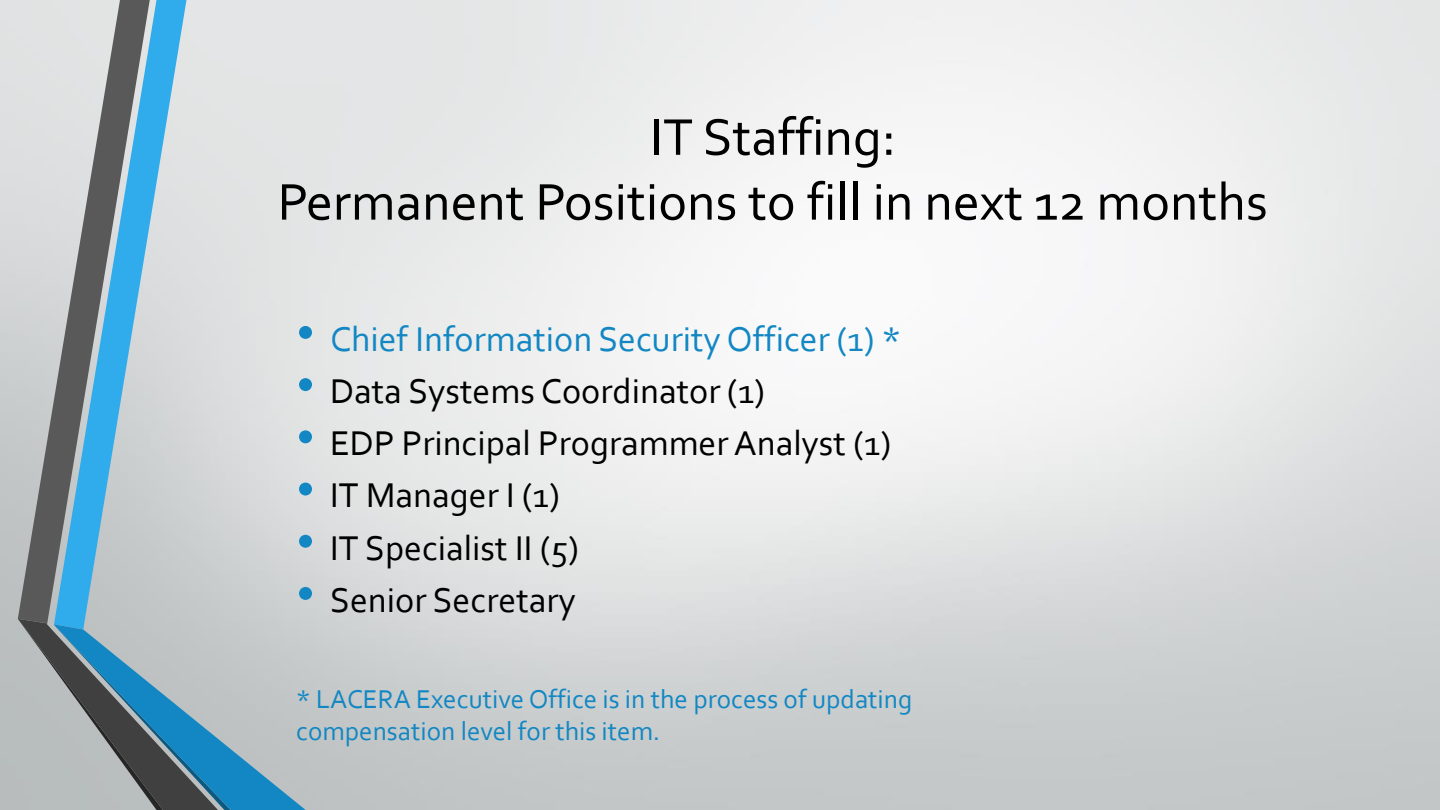
<style>
.page{position:relative;width:1440px;height:810px;background:#fff}
.page>*{position:absolute;margin:0;border:0;box-sizing:border-box;transform-origin:0 0}
.t1{font:54px/64.8px "Corbel";color:#000;text-align:center}
.t2{font:36px "Corbel";color:#000}
.t3{font:36px "Corbel";color:#1287c3}
.t4{font:27px/32.4px "Corbel";color:#1287c3}
.s1{font-family:"Arial";font-size:52.2px}
.s2{font-family:"Arial";font-size:52.2px;color:#1287c3}
</style>
<div class="page">
<svg style="left:150px;top:0;width:36px;height:619px;background:#b7cfdb"></svg>
<svg style="left:18px;top:0;width:132px;height:619px;background:#9ab2be"></svg>
<svg style="left:231px;top:624px;width:75px;height:186px;background:#a4bbc5"></svg>
<svg style="left:18px;top:619px;width:213px;height:191px;background:#839ba6"></svg>
<h1 class="t1" style="left:278px;top:109px;width:992px">IT Staffing:<br>Permanent Positions to fill in next 12 months</h1>
<p class="t3" style="left:296px;top:324px;width:606px"><span class="s1">•</span> Chief Information Security Officer (1) *</p>
<p class="t2" style="left:296px;top:376px;width:470px"><span class="s2">•</span> Data Systems Coordinator (1)</p>
<p class="t2" style="left:296px;top:428px;width:596px"><span class="s2">•</span> EDP Principal Programmer Analyst (1)</p>
<p class="t2" style="left:296px;top:481px;width:265px"><span class="s2">•</span> IT Manager I (1)</p>
<p class="t2" style="left:296px;top:533px;width:284px"><span class="s2">•</span> IT Specialist II (5)</p>
<p class="t2" style="left:296px;top:585px;width:281px"><span class="s2">•</span> Senior Secretary</p>
<p class="t4" style="left:296px;top:685px;width:618px">* LACERA Executive Office is in the process of updating compensation level for this item.</p>
</div>
